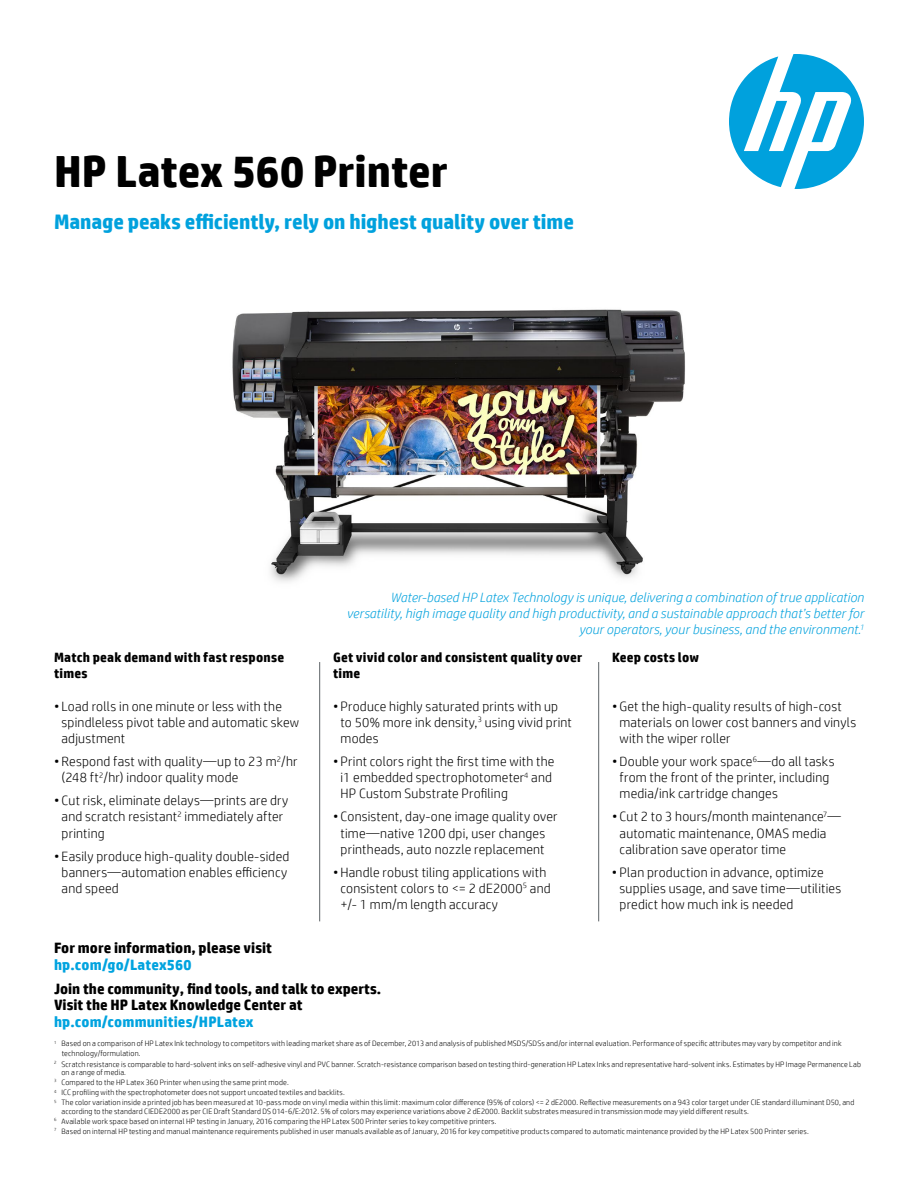
<style>
.page{position:relative;width:918px;height:1188px;background:#fff}
.page>*{position:absolute;margin:0;border:0;box-sizing:border-box;transform-origin:0 0}
.t1{font:700 45px "HP Simplified";color:#000}
.t2{font:700 21px "HP Simplified";letter-spacing:-.005em;color:#00a1dd}
.t3{font:700 15px/16.5px "HP Simplified";color:#000}
.t4{font:700 15px "HP Simplified";letter-spacing:.01em;color:#00a3df}
.t5{font:300 13.5px/16.2px "HP Simplified";letter-spacing:.015em;color:#000}
.t6{font:italic 300 13.5px/16.2px "HP Simplified";letter-spacing:.005em;color:#00a1dd;text-align:right}
.t7{font:700 13.5px/16.2px "HP Simplified";letter-spacing:.015em;color:#000}
.t8{font:300 7.8px/10.2px "HP Simplified";letter-spacing:.02em;color:#000}
</style>
<div class="page">
<img style="left:232px;top:309px;width:453px;height:273px">
<svg style="left:729px;top:54px;width:135px;height:135px"></svg>
<hr style="left:319px;top:662px;width:1px;height:259px;background:#5e6468">
<hr style="left:598px;top:662px;width:1px;height:259px;background:#5e6468">
<h1 class="t1" style="left:54px;top:144px;width:396px">HP Latex 560 Printer</h1>
<h2 class="t2" style="left:54px;top:210px;width:521px">Manage peaks efficiently, rely on highest quality over time</h2>
<h3 class="t7" style="left:54px;top:649px;width:232px">Match peak demand with fast response times</h3>
<h3 class="t5" style="left:62px;top:698px;width:239px;text-indent:-8px">• Load rolls in one minute or less with the spindleless pivot table and automatic skew adjustment</h3>
<h3 class="t5" style="left:62px;top:753px;width:238px;text-indent:-8px">• Respond fast with quality—up to 23 m<sup>2</sup>/hr (248 ft<sup>2</sup>/hr) indoor quality mode</h3>
<h3 class="t5" style="left:62px;top:792px;width:228px;text-indent:-8px">• Cut risk, eliminate delays—prints are dry and scratch resistant<sup>2</sup> immediately after printing</h3>
<h3 class="t5" style="left:62px;top:848px;width:229px;text-indent:-8px">• Easily produce high-quality double-sided banners—automation enables efficiency and speed</h3>
<p class="t6" style="left:347px;top:589px;width:519px">Water-based HP Latex Technology is unique, delivering a combination of true application versatility, high image quality and high productivity, and a sustainable approach that’s better for your operators, your business, and the environment.<sup>1</sup></p>
<h3 class="t7" style="left:333px;top:649px;width:251px">Get vivid color and consistent quality over time</h3>
<h3 class="t5" style="left:341px;top:698px;width:233px;text-indent:-8px">• Produce highly saturated prints with up to 50% more ink density,<sup>3</sup> using vivid print modes</h3>
<h3 class="t5" style="left:341px;top:753px;width:215px;text-indent:-8px">• Print colors right the first time with the i1 embedded spectrophotometer<sup>4</sup> and<br>HP Custom Substrate Profiling</h3>
<h3 class="t5" style="left:333px;top:808px;width:226px;text-align:center">• Consistent, day-one image quality over time—native 1200 dpi, user changes printheads, auto nozzle replacement</h3>
<h3 class="t5" style="left:341px;top:864px;width:212px;text-indent:-8px">• Handle robust tiling applications with consistent colors to &lt;= 2 dE2000<sup>5</sup> and +/- 1 mm/m length accuracy</h3>
<h3 class="t7" style="left:612px;top:649px;width:89px">Keep costs low</h3>
<h3 class="t5" style="left:620px;top:698px;width:238px;text-indent:-8px">• Get the high-quality results of high-cost materials on lower cost banners and vinyls with the wiper roller</h3>
<h3 class="t5" style="left:620px;top:753px;width:216px;text-indent:-8px">• Double your work space<sup>6</sup>—do all tasks from the front of the printer, including media/ink cartridge changes</h3>
<h3 class="t5" style="left:620px;top:808px;width:223px;text-indent:-8px">• Cut 2 to 3 hours/month maintenance<sup>7</sup>— automatic maintenance, OMAS media calibration save operator time</h3>
<h3 class="t5" style="left:620px;top:864px;width:223px;text-indent:-8px">• Plan production in advance, optimize supplies usage, and save time—utilities predict how much ink is needed</h3>
<h3 class="t3" style="left:54px;top:940px;width:220px">For more information, please visit</h3>
<h3 class="t4" style="left:54px;top:956px;width:139px">hp.com/go/Latex560</h3>
<h3 class="t3" style="left:54px;top:980px;width:329px">Join the community, find tools, and talk to experts.<br>Visit the HP Latex Knowledge Center at</h3>
<h3 class="t4" style="left:54px;top:1013px;width:201px">hp.com/communities/HPLatex</h3>
<p class="t8" style="left:54px;top:1038px;width:789px"><sup>1</sup> Based on a comparison of HP Latex Ink technology to competitors with leading market share as of December, 2013 and analysis of published MSDS/SDSs and/or internal evaluation. Performance of specific attributes may vary by competitor and ink</p>
<p class="t8" style="left:62px;top:1048px;width:80px">technology/formulation.</p>
<p class="t8" style="left:54px;top:1059px;width:808px"><sup>2</sup> Scratch resistance is comparable to hard-solvent inks on self-adhesive vinyl and PVC banner. Scratch-resistance comparison based on testing third-generation HP Latex Inks and representative hard-solvent inks. Estimates by HP Image Permanence Lab</p>
<p class="t8" style="left:54px;top:1067px;width:802px;text-indent:8px">on a range of media.<br><sup>3</sup> Compared to the HP Latex 360 Printer when using the same print mode.<br><sup>4</sup> ICC profiling with the spectrophotometer does not support uncoated textiles and backlits.<br><sup>5</sup> The color variation inside a printed job has been measured at 10-pass mode on vinyl media within this limit: maximum color difference (95% of colors) &lt;= 2 dE2000. Reflective measurements on a 943 color target under CIE standard illuminant D50, and</p>
<p class="t8" style="left:54px;top:1106px;width:756px;text-indent:8px">according to the standard CIEDE2000 as per CIE Draft Standard DS 014-6/E:2012. 5% of colors may experience variations above 2 dE2000. Backlit substrates measured in transmission mode may yield different results.<br><sup>6</sup> Available work space based on internal HP testing in January, 2016 comparing the HP Latex 500 Printer series to key competitive printers.<br><sup>7</sup> Based on internal HP testing and manual maintenance requirements published in user manuals available as of January, 2016 for key competitive products compared to automatic maintenance provided by the HP Latex 500 Printer series.</p>
</div>
